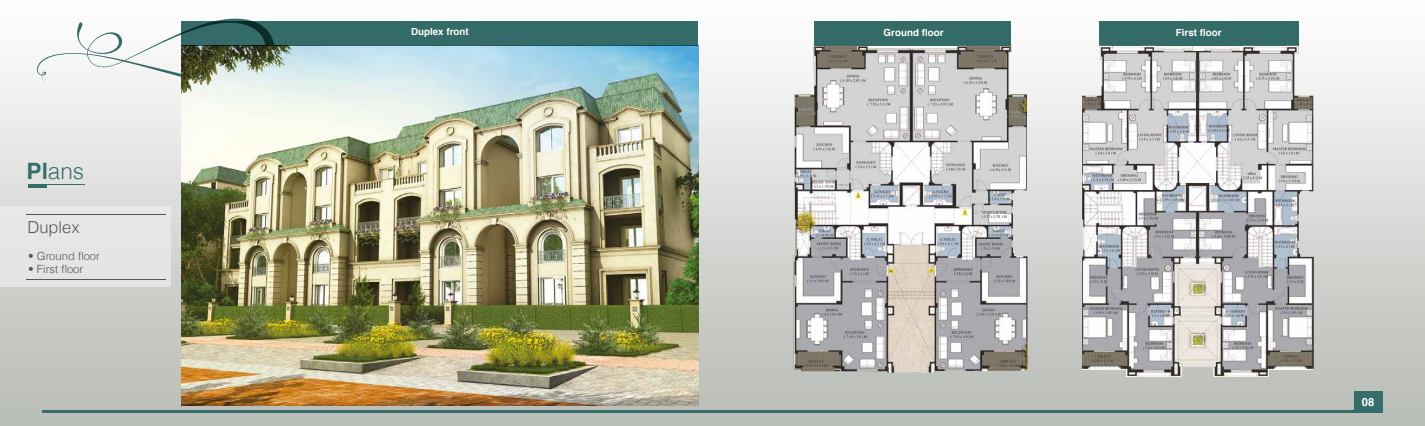
<style>
.page{position:relative;width:1425px;height:426px;background:#fff}
.page>*{position:absolute;margin:0;border:0;box-sizing:border-box;transform-origin:0 0}
.t1{font:300 22.5px "Helvetica";color:#366d6a}
.t2{font:300 16.5px "Helvetica";color:#575756}
.t3{font:300 11.25px "Helvetica";color:#575756}
.t4{font:700 11.25px "Helvetica";color:#fff}
.t5{font:700 9.82px "Helvetica";color:#fff}
.s1{font-weight:700}
</style>
<div class="page">
<img style="left:0;top:18px;width:1424px;height:407px">
<svg style="left:37px;top:19px;width:237px;height:65px"></svg>
<div style="left:1353px;top:391px;width:29px;height:20px;background:#366d6a"></div>
<hr style="left:42px;top:410px;width:1340px;height:2px;background:#366d6a">
<div style="left:0;top:206px;width:171px;height:80px;background:#e5e6e5"></div>
<hr style="left:28px;top:184px;width:19px;height:3px;background:#366d6a">
<hr style="left:46px;top:184px;width:38px;height:1px;background:#366d6a">
<hr style="left:27px;top:278px;width:139px;height:1px;background:#575756">
<hr style="left:27px;top:214px;width:139px;height:1px;background:#575756">
<img style="left:182px;top:45px;width:516px;height:360px">
<div style="left:182px;top:21px;width:516px;height:24px;background:#366d6a"></div>
<div style="left:1099px;top:21px;width:199px;height:24px;background:#366d6a"></div>
<img style="left:1082px;top:46px;width:231px;height:330px">
<div style="left:813px;top:21px;width:197px;height:24px;background:#366d6a"></div>
<img style="left:793px;top:46px;width:234px;height:326px">
<h1 class="t1" style="left:27px;top:161px;width:59px"><span class="s1">Pl</span>ans</h1>
<h2 class="t2" style="left:27px;top:220px;width:54px">Duplex</h2>
<p class="t3" style="left:28px;top:250px;width:73px">• Ground floor</p>
<p class="t3" style="left:28px;top:264px;width:57px">• First floor</p>
<p class="t5" style="left:411px;top:28px;width:59px">Duplex front</p>
<p class="t5" style="left:883px;top:29px;width:61px">Ground floor</p>
<p class="t5" style="left:1175px;top:29px;width:47px">First floor</p>
<p class="t4" style="left:1361px;top:396px;width:14px">08</p>
</div>
